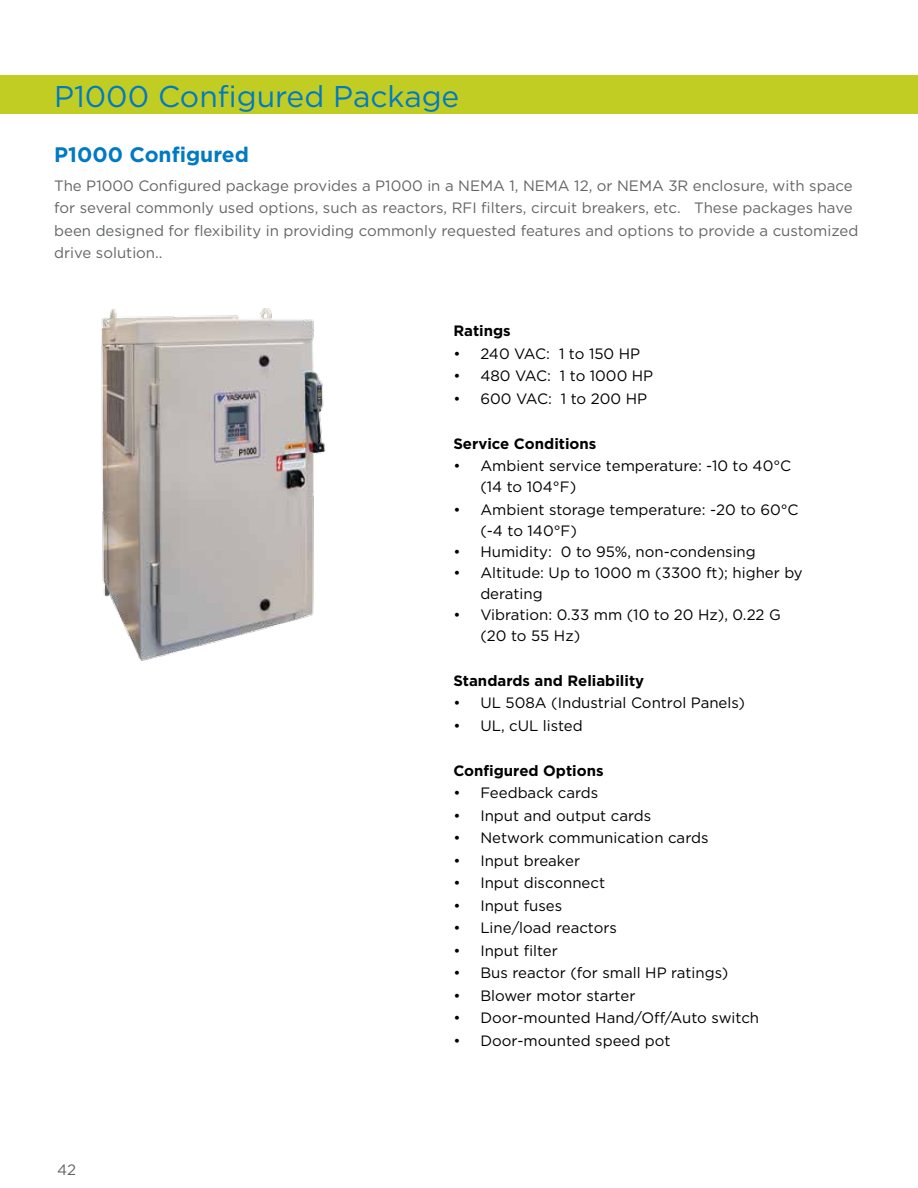
<style>
.page{position:relative;width:918px;height:1188px;background:#fff}
.page>*{position:absolute;margin:0;border:0;box-sizing:border-box;transform-origin:0 0}
.t1{font:30px "Gotham";color:#007ac2}
.t2{font:700 21px "Gotham";color:#007ac2}
.t3{font:15px/21px "Gotham";color:#000}
.t4{font:15px/22.5px "Gotham";color:#636466}
.t5{font:700 15px "Gotham";color:#000}
</style>
<div class="page">
<div style="left:0;top:75px;width:918px;height:39px;background:#c2cd23"></div>
<img style="left:101px;top:308px;width:225px;height:353px">
<h1 class="t1" style="left:54px;top:78px;width:407px">P1000 Configured Package</h1>
<h2 class="t2" style="left:54px;top:141px;width:196px">P1000 Configured</h2>
<p class="t4" style="left:54px;top:174px;width:806px">The P1000 Configured package provides a P1000 in a NEMA 1, NEMA 12, or NEMA 3R enclosure, with space for several commonly used options, such as reactors, RFI filters, circuit breakers, etc. These packages have been designed for flexibility in providing commonly requested features and options to provide a customized drive solution..</p>
<p class="t4" style="left:57px;top:1158px;width:21px">42</p>
<p class="t5" style="left:453px;top:322px;width:59px">Ratings</p>
<p class="t3" style="left:453px;top:343px;width:188px">• 240 VAC: 1 to 150 HP</p>
<p class="t3" style="left:453px;top:366px;width:201px">• 480 VAC: 1 to 1000 HP</p>
<p class="t3" style="left:453px;top:388px;width:195px">• 600 VAC: 1 to 200 HP</p>
<p class="t5" style="left:453px;top:435px;width:145px">Service Conditions</p>
<p class="t3" style="left:480px;top:456px;width:312px;text-indent:-27px">• Ambient service temperature: -10 to 40°C (14 to 104°F)</p>
<p class="t3" style="left:480px;top:499px;width:320px;text-indent:-27px">• Ambient storage temperature: -20 to 60°C (-4 to 140°F)</p>
<p class="t3" style="left:453px;top:541px;width:304px">• Humidity: 0 to 95%, non-condensing</p>
<p class="t3" style="left:480px;top:562px;width:324px;text-indent:-27px">• Altitude: Up to 1000 m (3300 ft); higher by derating</p>
<p class="t3" style="left:480px;top:604px;width:302px;text-indent:-27px">• Vibration: 0.33 mm (10 to 20 Hz), 0.22 G (20 to 55 Hz)</p>
<p class="t5" style="left:453px;top:672px;width:192px">Standards and Reliability</p>
<p class="t3" style="left:453px;top:693px;width:293px">• UL 508A (Industrial Control Panels)</p>
<p class="t3" style="left:453px;top:715px;width:131px">• UL, cUL listed</p>
<p class="t5" style="left:453px;top:762px;width:152px">Configured Options</p>
<p class="t3" style="left:453px;top:783px;width:147px">• Feedback cards</p>
<p class="t3" style="left:453px;top:805px;width:199px">• Input and output cards</p>
<p class="t3" style="left:453px;top:828px;width:257px">• Network communication cards</p>
<p class="t3" style="left:453px;top:850px;width:128px">• Input breaker</p>
<p class="t3" style="left:453px;top:873px;width:153px">• Input disconnect</p>
<p class="t3" style="left:453px;top:895px;width:110px">• Input fuses</p>
<p class="t3" style="left:453px;top:918px;width:165px">• Line/load reactors</p>
<p class="t3" style="left:453px;top:940px;width:106px">• Input filter</p>
<p class="t3" style="left:453px;top:963px;width:277px">• Bus reactor (for small HP ratings)</p>
<p class="t3" style="left:453px;top:985px;width:184px">• Blower motor starter</p>
<p class="t3" style="left:453px;top:1008px;width:307px">• Door-mounted Hand/Off/Auto switch</p>
<p class="t3" style="left:453px;top:1030px;width:219px">• Door-mounted speed pot</p>
</div>
